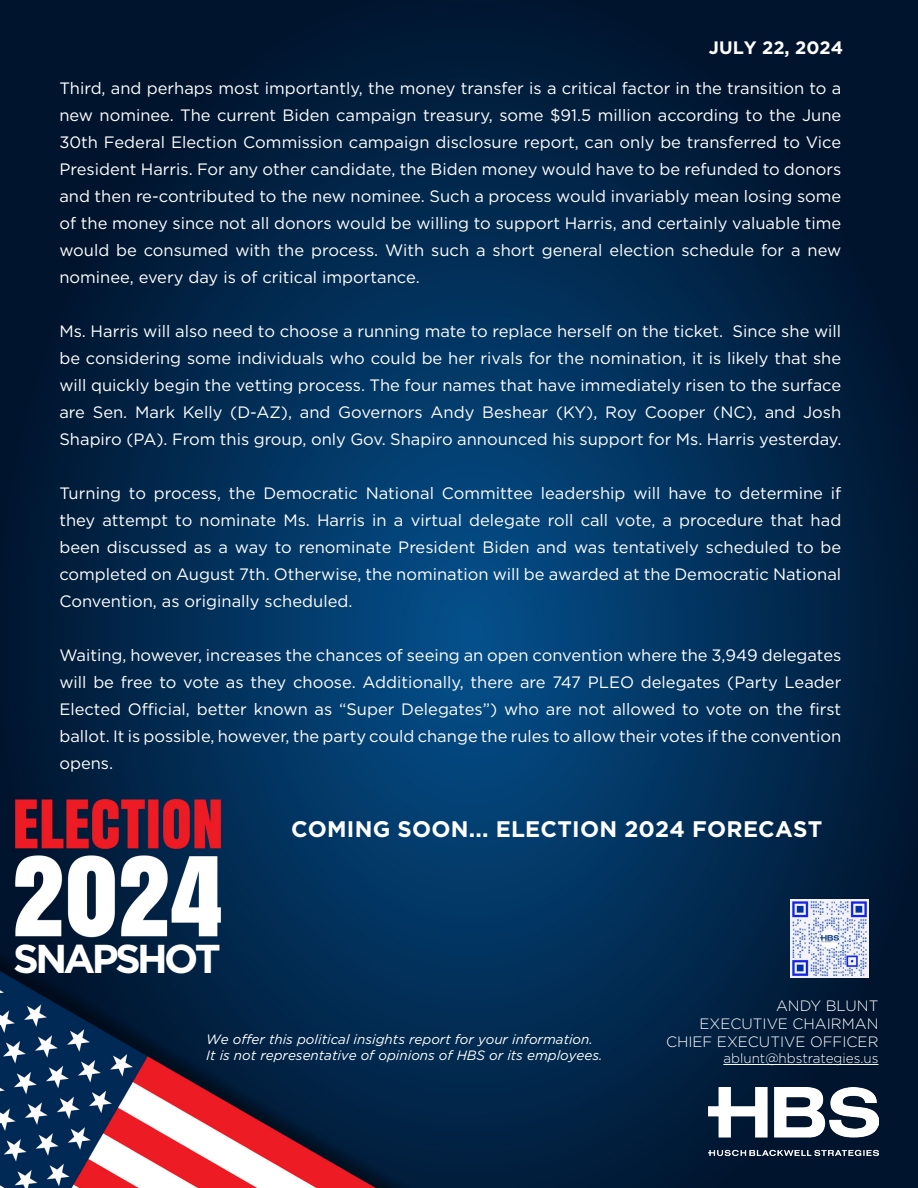
<style>
.page{position:relative;width:918px;height:1188px;background:#fff}
.page>*{position:absolute;margin:0;border:0;box-sizing:border-box;transform-origin:0 0}
.t1{font:700 40.2px "Gotham";letter-spacing:-.09em;color:#fff}
.t2{font:700 22.5px "Gotham";letter-spacing:.01em;color:#fff}
.t3{font:700 18px "Gotham";color:#fff}
.t4{font:16.5px/27px "Gotham";color:#fff;text-align:justify}
.t5{font:300 15px "Gotham";color:#fff}
.t6{font:italic 13.5px "Gotham";color:#fff}
.t7{font:300 13.5px "Gotham";color:#fff}
</style>
<div class="page">
<img style="left:0;top:0;width:918px;height:1188px">
<img style="left:708px;top:1088px;width:170px;height:68px">
<hr style="left:723px;top:1064px;width:156px;height:1px;background:#fff">
<img style="left:791px;top:899px;width:78px;height:78px">
<p class="t3" style="left:709px;top:37px;width:136px">JULY 22, 2024</p>
<p class="t4" style="left:59px;top:74px;width:783px">Third, and perhaps most importantly, the money transfer is a critical factor in the transition to a new nominee. The current Biden campaign treasury, some $91.5 million according to the June 30th Federal Election Commission campaign disclosure report, can only be transferred to Vice President Harris. For any other candidate, the Biden money would have to be refunded to donors and then re-contributed to the new nominee. Such a process would invariably mean losing some of the money since not all donors would be willing to support Harris, and certainly valuable time would be consumed with the process. With such a short general election schedule for a new nominee, every day is of critical importance.</p>
<p class="t4" style="left:59px;top:317px;width:783px">Ms. Harris will also need to choose a running mate to replace herself on the ticket. Since she will be considering some individuals who could be her rivals for the nomination, it is likely that she will quickly begin the vetting process. The four names that have immediately risen to the surface are Sen. Mark Kelly (D-AZ), and Governors Andy Beshear (KY), Roy Cooper (NC), and Josh Shapiro (PA). From this group, only Gov. Shapiro announced his support for Ms. Harris yesterday.</p>
<p class="t4" style="left:59px;top:479px;width:783px">Turning to process, the Democratic National Committee leadership will have to determine if they attempt to nominate Ms. Harris in a virtual delegate roll call vote, a procedure that had been discussed as a way to renominate President Biden and was tentatively scheduled to be completed on August 7th. Otherwise, the nomination will be awarded at the Democratic National Convention, as originally scheduled.</p>
<p class="t4" style="left:59px;top:641px;width:783px">Waiting, however, increases the chances of seeing an open convention where the 3,949 delegates will be free to vote as they choose. Additionally, there are 747 PLEO delegates (Party Leader Elected Official, better known as “Super Delegates”) who are not allowed to vote on the first ballot. It is possible, however, the party could change the rules to allow their votes if the convention opens.</p>
<p class="t1" style="left:13px;top:936px;width:209px">SNAPSHOT</p>
<p class="t2" style="left:291px;top:816px;width:533px">COMING SOON... ELECTION 2024 FORECAST</p>
<p class="t6" style="left:206px;top:1032px;width:388px">We offer this political insights report for your information.</p>
<p class="t6" style="left:206px;top:1048px;width:398px">It is not representative of opinions of HBS or its employees.</p>
<p class="t5" style="left:776px;top:997px;width:104px">ANDY BLUNT</p>
<p class="t5" style="left:699px;top:1015px;width:181px">EXECUTIVE CHAIRMAN</p>
<p class="t5" style="left:666px;top:1033px;width:214px">CHIEF EXECUTIVE OFFICER</p>
<p class="t7" style="left:723px;top:1051px;width:157px">ablunt@hbstrategies.us</p>
</div>
